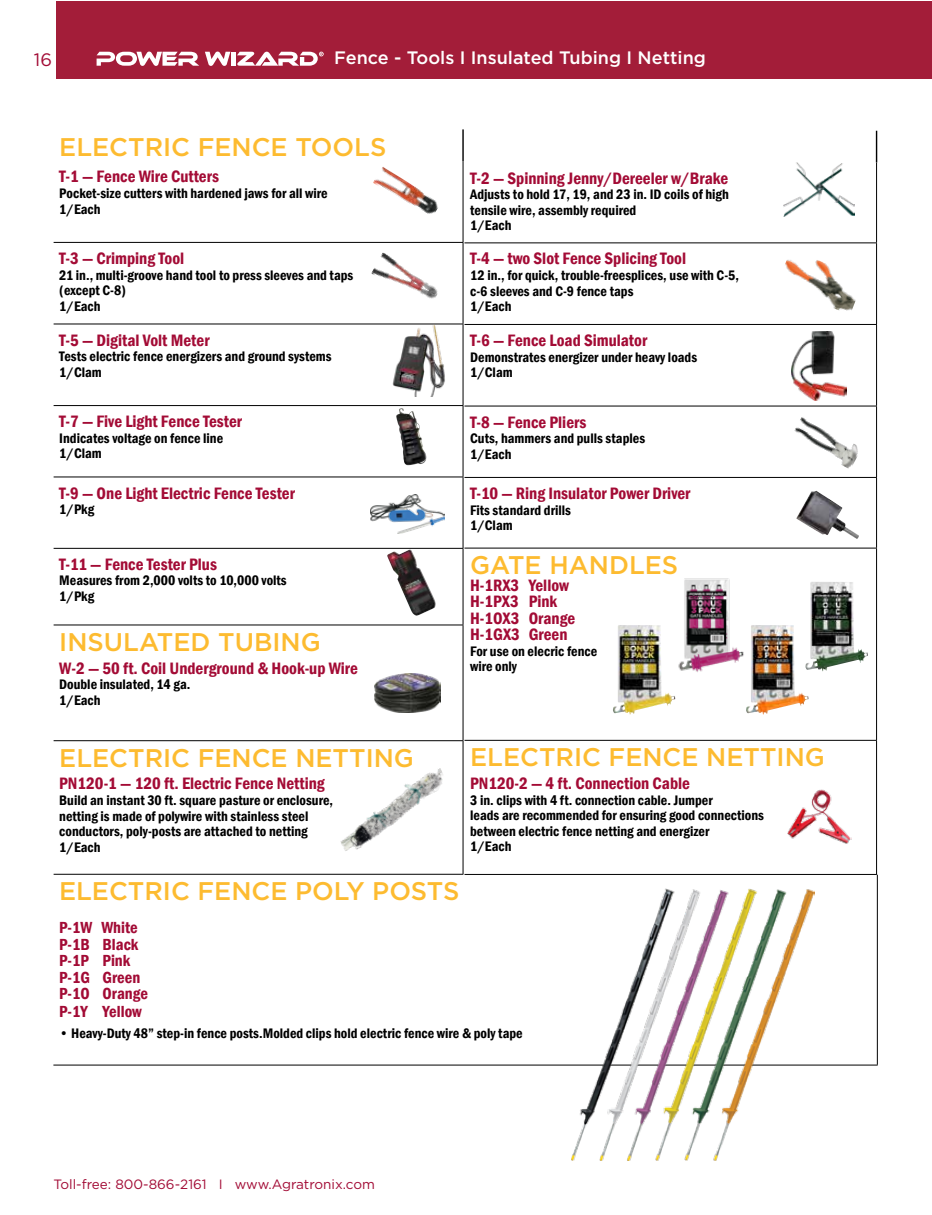
<style>
.page{position:relative;width:932px;height:1215px;background:#fff}
.page>*{position:absolute;margin:0;border:0;box-sizing:border-box;transform-origin:0 0}
.t1{font:500 25.5px "Gotham";color:#fdbb30}
.t2{font:500 18px "Gotham";color:#fff}
.t3{font:18px "Gotham";color:#a20b35}
.t4{font:600 condensed 16.95px "Franklin Gothic";color:#a30b35}
.t5{font:600 condensed 16.95px/16.5px "Franklin Gothic";color:#a20b35}
.t6{font:600 condensed 16.5px/16.5px "Franklin Gothic";color:#a20b35}
.t7{font:600 condensed 14.1px/15.6px "Franklin Gothic";color:#000}
.t8{font:13.5px "Gotham";color:#a20b35}
</style>
<div class="page">
<hr style="left:875px;top:131px;width:2px;height:31px;background:#000">
<hr style="left:876px;top:162px;width:1px;height:81px;background:#000">
<hr style="left:464px;top:243px;width:412px;height:1px;background:#000">
<hr style="left:876px;top:243px;width:1px;height:81px;background:#000">
<hr style="left:464px;top:324px;width:412px;height:1px;background:#000">
<hr style="left:876px;top:325px;width:1px;height:81px;background:#000">
<hr style="left:464px;top:406px;width:412px;height:1px;background:#000">
<hr style="left:876px;top:406px;width:1px;height:71px;background:#000">
<hr style="left:464px;top:477px;width:412px;height:1px;background:#000">
<hr style="left:876px;top:478px;width:1px;height:70px;background:#000">
<hr style="left:464px;top:548px;width:412px;height:1px;background:#000">
<hr style="left:464px;top:740px;width:412px;height:1px;background:#000">
<hr style="left:464px;top:874px;width:412px;height:1px;background:#000">
<hr style="left:876px;top:548px;width:1px;height:192px;background:#000">
<hr style="left:876px;top:741px;width:1px;height:133px;background:#000">
<hr style="left:877px;top:875px;width:1px;height:190px;background:#000">
<hr style="left:53px;top:1065px;width:824px;height:1px;background:#000">
<hr style="left:462px;top:129px;width:2px;height:32px;background:#000">
<hr style="left:462px;top:161px;width:1px;height:81px;background:#000">
<hr style="left:54px;top:242px;width:409px;height:1px;background:#000">
<hr style="left:462px;top:243px;width:1px;height:81px;background:#000">
<hr style="left:54px;top:324px;width:409px;height:1px;background:#000">
<hr style="left:462px;top:324px;width:1px;height:81px;background:#000">
<hr style="left:54px;top:405px;width:409px;height:1px;background:#000">
<hr style="left:462px;top:406px;width:1px;height:71px;background:#000">
<hr style="left:54px;top:477px;width:409px;height:1px;background:#000">
<hr style="left:462px;top:477px;width:1px;height:71px;background:#000">
<hr style="left:462px;top:549px;width:1px;height:76px;background:#000">
<hr style="left:462px;top:625px;width:1px;height:115px;background:#000">
<hr style="left:462px;top:741px;width:1px;height:133px;background:#000">
<hr style="left:54px;top:548px;width:409px;height:1px;background:#000">
<hr style="left:54px;top:625px;width:409px;height:1px;background:#000">
<hr style="left:54px;top:740px;width:409px;height:1px;background:#000">
<hr style="left:54px;top:874px;width:409px;height:1px;background:#000">
<img style="left:373px;top:167px;width:65px;height:47px">
<img style="left:371px;top:252px;width:67px;height:47px">
<img style="left:783px;top:162px;width:71px;height:55px">
<img style="left:785px;top:260px;width:71px;height:51px">
<img style="left:389px;top:324px;width:59px;height:73px">
<img style="left:791px;top:332px;width:55px;height:69px">
<img style="left:396px;top:408px;width:31px;height:57px">
<img style="left:794px;top:417px;width:64px;height:52px">
<img style="left:371px;top:495px;width:73px;height:39px">
<img style="left:796px;top:491px;width:63px;height:48px">
<img style="left:374px;top:674px;width:66px;height:39px">
<img style="left:787px;top:789px;width:64px;height:55px">
<img style="left:340px;top:768px;width:103px;height:83px">
<div style="left:56px;top:1px;width:876px;height:78px;background:#a31d39"></div>
<svg style="left:97px;top:52px;width:102px;height:14px"></svg>
<svg style="left:205px;top:52px;width:25px;height:14px"></svg>
<hr style="left:232px;top:52px;width:4px;height:14px;background:#fff">
<svg style="left:237px;top:52px;width:87px;height:14px"></svg>
<img style="left:571px;top:888px;width:243px;height:273px">
<img style="left:387px;top:549px;width:49px;height:67px">
<img style="left:808px;top:582px;width:60px;height:89px">
<img style="left:746px;top:625px;width:62px;height:90px">
<img style="left:613px;top:625px;width:62px;height:90px">
<img style="left:670px;top:578px;width:82px;height:98px">
<p class="t3" style="left:34px;top:48px;width:20px">16</p>
<p class="t2" style="left:334px;top:46px;width:373px">Fence - Tools I Insulated Tubing I Netting</p>
<h1 class="t1" style="left:59px;top:130px;width:329px">ELECTRIC FENCE TOOLS</h1>
<p class="t4" style="left:59px;top:165px;width:161px">T-1 — Fence Wire Cutters</p>
<p class="t7" style="left:59px;top:185px;width:270px">Pocket-size cutters with hardened jaws for all wire<br>1/Each</p>
<p class="t4" style="left:59px;top:247px;width:126px">T-3 — Crimping Tool</p>
<p class="t7" style="left:59px;top:267px;width:295px">21 in., multi-groove hand tool to press sleeves and taps (except C-8)<br>1/Each</p>
<p class="t4" style="left:59px;top:329px;width:152px">T-5 — Digital Volt Meter</p>
<p class="t7" style="left:59px;top:348px;width:274px">Tests electric fence energizers and ground systems<br>1/Clam</p>
<p class="t4" style="left:59px;top:410px;width:184px">T-7 — Five Light Fence Tester</p>
<p class="t7" style="left:59px;top:430px;width:165px">Indicates voltage on fence line<br>1/Clam</p>
<p class="t4" style="left:59px;top:482px;width:237px">T-9 — One Light Electric Fence Tester</p>
<p class="t7" style="left:59px;top:501px;width:37px">1/Pkg</p>
<p class="t4" style="left:59px;top:553px;width:159px">T-11 — Fence Tester Plus</p>
<p class="t7" style="left:59px;top:573px;width:229px">Measures from 2,000 volts to 10,000 volts<br>1/Pkg</p>
<h1 class="t1" style="left:59px;top:625px;width:263px">INSULATED TUBING</h1>
<p class="t4" style="left:59px;top:657px;width:300px">W-2 — 50 ft. Coil Underground &amp; Hook-up Wire</p>
<p class="t7" style="left:59px;top:677px;width:133px">Double insulated, 14 ga.<br>1/Each</p>
<h1 class="t1" style="left:59px;top:741px;width:356px">ELECTRIC FENCE NETTING</h1>
<p class="t4" style="left:59px;top:772px;width:267px">PN120-1 — 120 ft. Electric Fence Netting</p>
<p class="t7" style="left:59px;top:792px;width:275px">Build an instant 30 ft. square pasture or enclosure, netting is made of polywire with stainless steel conductors, poly-posts are attached to netting 1/Each</p>
<p class="t4" style="left:470px;top:167px;width:260px">T-2 — Spinning Jenny/Dereeler w/Brake</p>
<p class="t7" style="left:470px;top:187px;width:260px">Adjusts to hold 17, 19, and 23 in. ID coils of high tensile wire, assembly required<br>1/Each</p>
<p class="t4" style="left:470px;top:247px;width:217px">T-4 — two Slot Fence Splicing Tool</p>
<p class="t7" style="left:470px;top:267px;width:270px">12 in., for quick, trouble-freesplices, use with C-5, c-6 sleeves and C-9 fence taps<br>1/Each</p>
<p class="t4" style="left:470px;top:329px;width:179px">T-6 — Fence Load Simulator</p>
<p class="t7" style="left:470px;top:349px;width:228px">Demonstrates energizer under heavy loads<br>1/Clam</p>
<p class="t4" style="left:470px;top:411px;width:118px">T-8 — Fence Pliers</p>
<p class="t7" style="left:470px;top:430px;width:176px">Cuts, hammers and pulls staples<br>1/Each</p>
<p class="t4" style="left:470px;top:482px;width:222px">T-10 — Ring Insulator Power Driver</p>
<p class="t7" style="left:470px;top:502px;width:102px">Fits standard drills<br>1/Clam</p>
<h1 class="t1" style="left:470px;top:548px;width:210px">GATE HANDLES</h1>
<p class="t5" style="left:470px;top:577px;width:107px">H-1RX3 Yellow<br>H-1PX3 Pink<br>H-1OX3 Orange<br>H-1GX3 Green</p>
<p class="t7" style="left:470px;top:643px;width:129px">For use on elecric fence wire only</p>
<h1 class="t1" style="left:470px;top:741px;width:356px">ELECTRIC FENCE NETTING</h1>
<p class="t4" style="left:470px;top:772px;width:221px">PN120-2 — 4 ft. Connection Cable</p>
<p class="t7" style="left:470px;top:792px;width:295px">3 in. clips with 4 ft. connection cable. Jumper<br>leads are recommended for ensuring good connections between electric fence netting and energizer<br>1/Each</p>
<h1 class="t1" style="left:59px;top:875px;width:402px">ELECTRIC FENCE POLY POSTS</h1>
<p class="t6" style="left:59px;top:919px;width:90px">P-1W White<br>P-1B Black<br>P-1P Pink<br>P-1G Green<br>P-1O Orange</p>
<p class="t6" style="left:59px;top:1003px;width:84px">P-1Y Yellow</p>
<p class="t7" style="left:59px;top:1026px;width:465px">• Heavy-Duty 48” step-in fence posts.Molded clips hold electric fence wire &amp; poly tape</p>
<p class="t8" style="left:53px;top:1175px;width:323px">Toll-free: 800-866-2161 I www.Agratronix.com</p>
</div>
